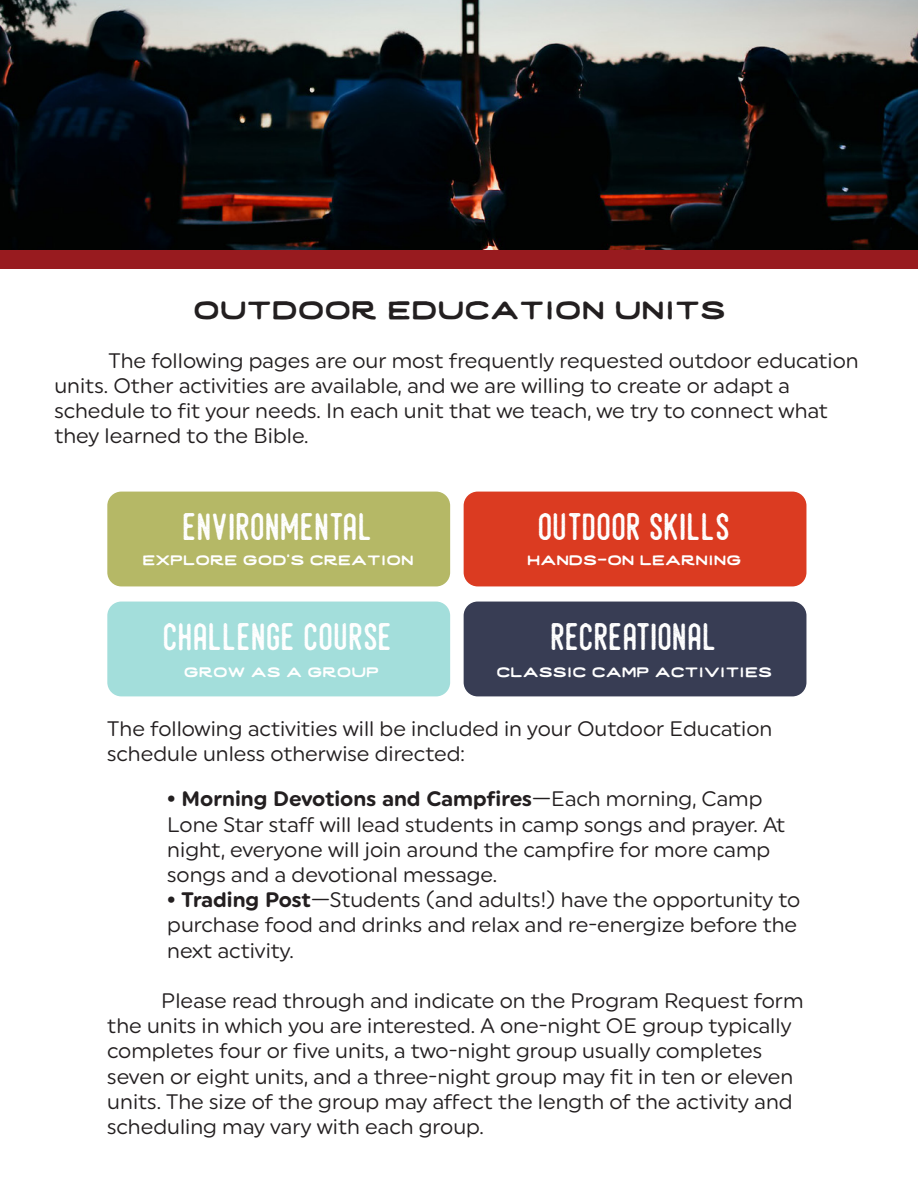
<style>
.page{position:relative;width:918px;height:1188px;background:#fff}
.page>*{position:absolute;margin:0;border:0;box-sizing:border-box;transform-origin:0 0}
.t1{font:37.5px "Hamurz Vintage";color:#fff}
.t2{font:33px "Wayfarer";color:#231f20}
.t3{font:21px/25.2px "Uniform Rnd";color:#231f20}
.t4{font:18px "Wayfarer";color:#fff}
.s1{font-weight:700}
</style>
<div class="page">
<div style="left:107px;top:602px;width:343px;height:94px;background:#a3dedb;border-radius:14px"></div>
<div style="left:464px;top:602px;width:342px;height:94px;background:#383d54;border-radius:14px"></div>
<div style="left:107px;top:492px;width:343px;height:94px;background:#b5b866;border-radius:14px"></div>
<div style="left:464px;top:492px;width:342px;height:94px;background:#db3b21;border-radius:14px"></div>
<img style="left:0;top:0;width:918px;height:250px">
<div style="left:0;top:250px;width:918px;height:18px;background:#981b1f"></div>
<p class="t2" style="left:193px;top:289px;width:534px">Outdoor Education units</p>
<p class="t3" style="left:54px;top:347px;width:806px;text-indent:54px">The following pages are our most frequently requested outdoor education units. Other activities are available, and we are willing to create or adapt a schedule to fit your needs. In each unit that we teach, we try to connect what they learned to the Bible.</p>
<p class="t1" style="left:184px;top:506px;width:191px">ENVIRONMENTAL</p>
<p class="t1" style="left:539px;top:506px;width:194px">OUTDOOR SKILLS</p>
<p class="t4" style="left:142px;top:549px;width:273px">explore god’s creation</p>
<p class="t4" style="left:527px;top:549px;width:216px">hands-on learning</p>
<p class="t1" style="left:164px;top:615px;width:231px">CHALLENGE COURSE</p>
<p class="t1" style="left:552px;top:615px;width:168px">RECREATIONAL</p>
<p class="t4" style="left:184px;top:661px;width:197px">grow as a group</p>
<p class="t4" style="left:496px;top:661px;width:277px">classic camp activities</p>
<p class="t3" style="left:107px;top:716px;width:667px">The following activities will be included in your Outdoor Education schedule unless otherwise directed:</p>
<p class="t3" style="left:167px;top:786px;width:619px"><span class="s1">• Morning Devotions and Campfires</span>—Each morning, Camp Lone Star staff will lead students in camp songs and prayer. At night, everyone will join around the campfire for more camp songs and a devotional message.</p>
<p class="t3" style="left:167px;top:887px;width:635px"><span class="s1">• Trading Post</span>—Students (and adults!) have the opportunity to purchase food and drinks and relax and re-energize before the next activity.</p>
<p class="t3" style="left:107px;top:988px;width:698px;text-indent:54px">Please read through and indicate on the Program Request form the units in which you are interested. A one-night OE group typically completes four or five units, a two-night group usually completes seven or eight units, and a three-night group may fit in ten or eleven units. The size of the group may affect the length of the activity and scheduling may vary with each group.</p>
</div>
